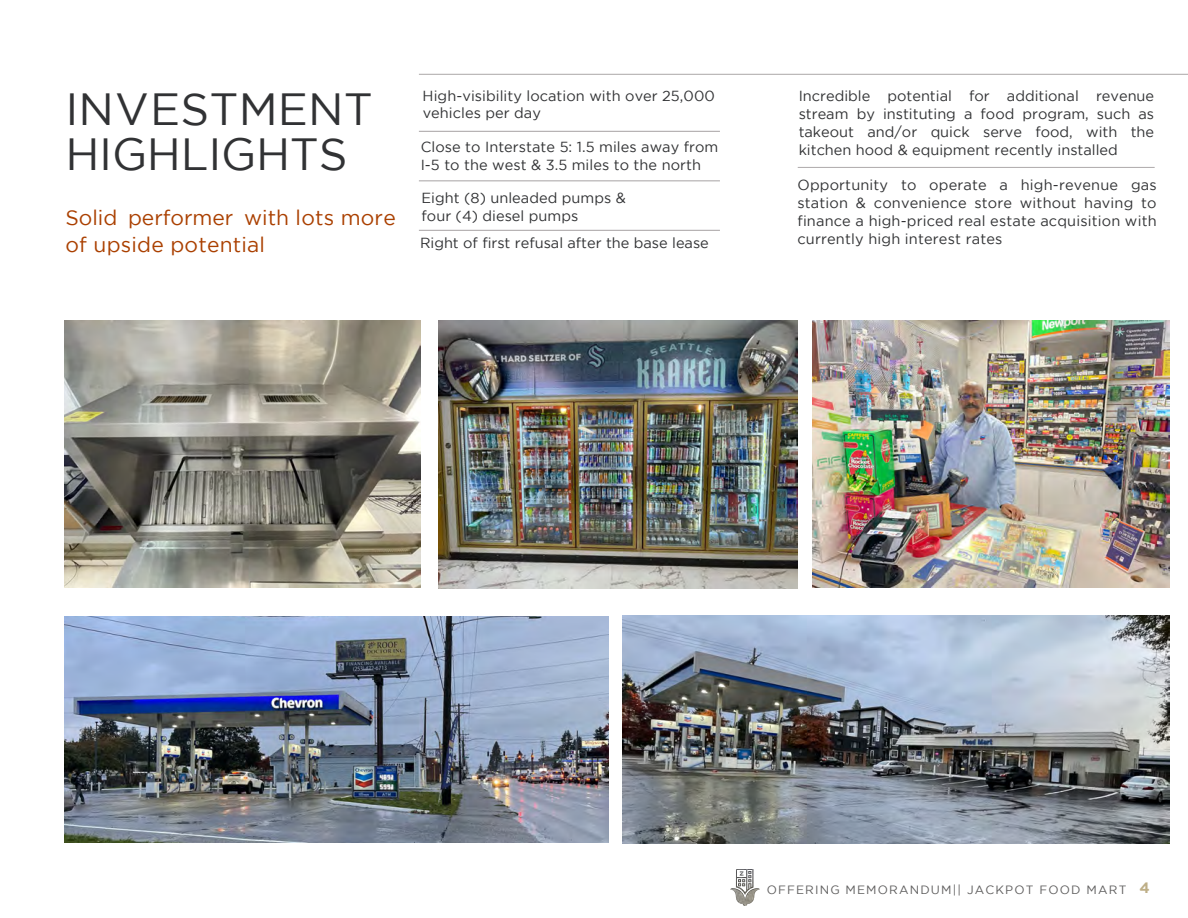
<style>
.page{position:relative;width:1188px;height:918px;background:#fff}
.page>*{position:absolute;margin:0;border:0;box-sizing:border-box;transform-origin:0 0}
.t1{font:45px/45px "Gotham";letter-spacing:-.005em;color:#313234}
.t2{font:21px/26.2px "Gotham";letter-spacing:.01em;color:#aa4000}
.t3{font:14.55px/18px "Gotham";letter-spacing:.005em;color:#313234}
.t4{font:12px "Gotham";letter-spacing:.095em;color:#5e5d5d}
.s1{font-weight:700;font-size:15px;color:#beaf87}
</style>
<div class="page">
<hr style="left:419px;top:131px;width:301px;height:1px;background:#afabac">
<hr style="left:419px;top:74px;width:769px;height:1px;background:#afabac">
<img style="left:65px;top:616px;width:544px;height:226px">
<img style="left:439px;top:320px;width:358px;height:269px">
<img style="left:65px;top:320px;width:356px;height:267px">
<img style="left:813px;top:320px;width:357px;height:268px">
<img style="left:623px;top:616px;width:546px;height:228px">
<img style="left:731px;top:870px;width:28px;height:35px">
<hr style="left:419px;top:181px;width:301px;height:1px;background:#afabac">
<hr style="left:419px;top:230px;width:301px;height:1px;background:#afabac">
<hr style="left:798px;top:167px;width:357px;height:1px;background:#afabac">
<h1 class="t1" style="left:65px;top:86px;width:309px">INVESTMENT<br>HIGHLIGHTS</h1>
<h2 class="t2" style="left:65px;top:205px;width:332px">Solid performer with lots more of upside potential</h2>
<p class="t3" style="left:423px;top:87px;width:294px;line-height:17.4px">High-visibility location with over 25,000 vehicles per day</p>
<p class="t3" style="left:421px;top:137px;width:299px">Close to Interstate 5: 1.5 miles away from<br>I-5 to the west &amp; 3.5 miles to the north</p>
<p class="t3" style="left:422px;top:189px;width:206px">Eight (8) unleaded pumps &amp; four (4) diesel pumps</p>
<p class="t3" style="left:420px;top:233px;width:290px">Right of first refusal after the base lease</p>
<p class="t3" style="left:799px;top:87px;width:357px;text-align:justify">Incredible potential for additional revenue stream by instituting a food program, such as takeout and/or quick serve food, with the kitchen hood &amp; equipment recently installed</p>
<p class="t3" style="left:798px;top:175px;width:361px;text-align:justify">Opportunity to operate a high-revenue gas station &amp; convenience store without having to finance a high-priced real estate acquisition with currently high interest rates</p>
<p class="t4" style="left:767px;top:883px;width:385px">OFFERING MEMORANDUM|| JACKPOT FOOD MART <span class="s1">4</span></p>
</div>
